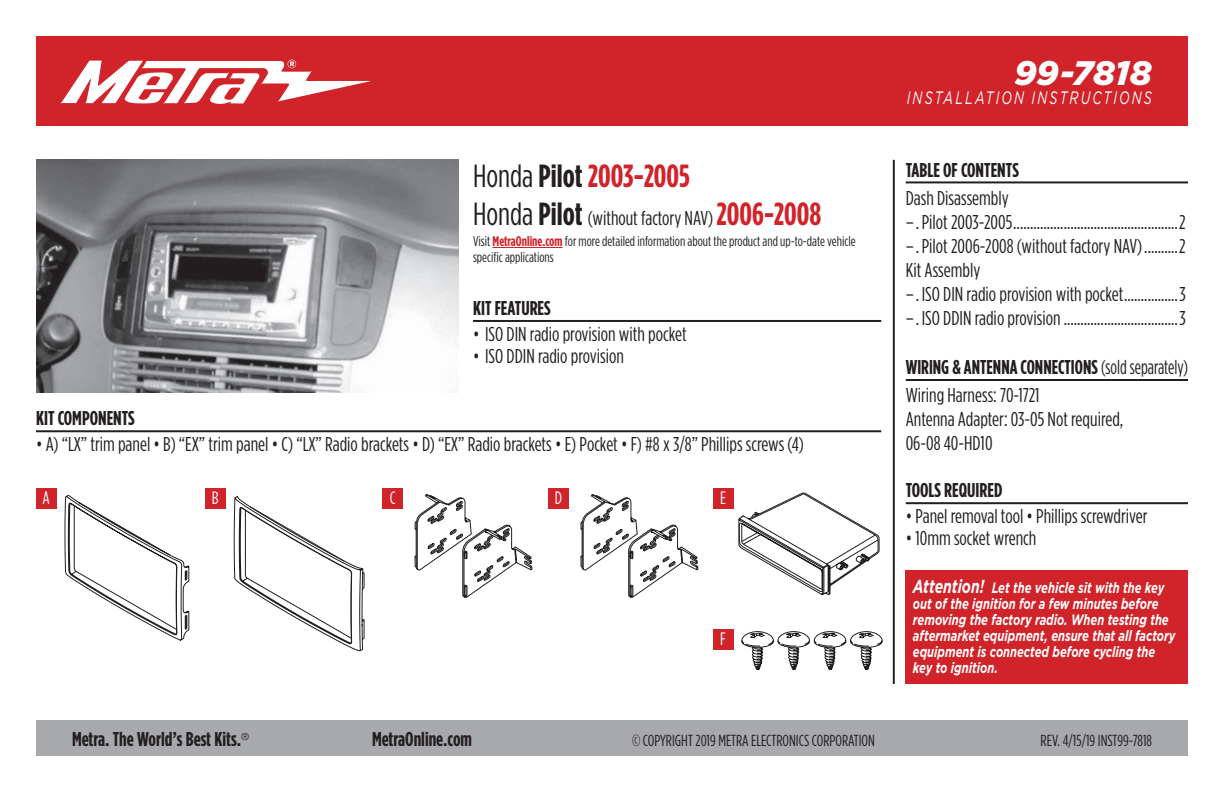
<style>
.page{position:relative;width:1224px;height:792px;background:#fff}
.page>*{position:absolute;margin:0;border:0;box-sizing:border-box;transform-origin:0 0}
.t1{font:italic 900 34px "Gotham";letter-spacing:-.01em;color:#fff}
.t2{font:700 32px "Gotham Condensed";color:#d1232a}
.t3{font:20px/24px "Gotham Condensed";color:#231f20}
.t4{font:700 20px "Gotham Condensed";color:#231f20}
.t5{font:20px/28px "Gotham Condensed";color:#231f20;scale:.9 1}
.t6{font:italic 18px "Gotham";letter-spacing:.165em;color:#fff;scale:.7 1}
.t7{font:18px "Gotham Condensed";color:#fff}
.t8{font:16px "Gotham Condensed";color:#231f20}
.t9{font:italic 700 15px/16px "Gotham";color:#fff;scale:.74 1}
.t10{font:14px/16px "Gotham Condensed";color:#231f20}
.s1{font-weight:400;color:#231f20}
.s2{color:#231f20}
.s3{font-size:32px}
.s4{font-weight:700;font-size:32px}
.s5{font-weight:700;font-size:32px;color:#d1232a}
.s6{font-weight:700;color:#d1232a}
.s7{font-weight:700}
.s8{font-size:18.8px}
</style>
<div class="page">
<div style="left:36px;top:720px;width:1152px;height:36px;background:#a8a9ad"></div>
<hr style="left:893px;top:160px;width:2px;height:524px;background:#231f20">
<img style="left:36px;top:160px;width:423px;height:232px">
<div style="left:36px;top:36px;width:1152px;height:90px;background:#d1232a"></div>
<svg style="left:60px;top:60px;width:311px;height:44px"></svg>
<div style="left:906px;top:570px;width:282px;height:114px;background:#d1232a"></div>
<hr style="left:473px;top:320px;width:408px;height:2px;background:#231f20">
<hr style="left:36px;top:430px;width:845px;height:2px;background:#231f20">
<hr style="left:906px;top:502px;width:282px;height:2px;background:#231f20">
<hr style="left:906px;top:379px;width:282px;height:2px;background:#231f20">
<hr style="left:906px;top:181px;width:282px;height:2px;background:#231f20">
<svg style="left:65px;top:495px;width:124px;height:145px"></svg>
<svg style="left:234px;top:496px;width:130px;height:155px"></svg>
<svg style="left:415px;top:494px;width:117px;height:104px"></svg>
<svg style="left:581px;top:494px;width:117px;height:104px"></svg>
<svg style="left:739px;top:493px;width:140px;height:102px"></svg>
<div style="left:36px;top:488px;width:21px;height:21px;background:#d1232a"></div>
<div style="left:205px;top:488px;width:21px;height:21px;background:#d1232a"></div>
<div style="left:383px;top:488px;width:20px;height:21px;background:#d1232a"></div>
<div style="left:548px;top:488px;width:21px;height:21px;background:#d1232a"></div>
<div style="left:713px;top:488px;width:20px;height:21px;background:#d1232a"></div>
<div style="left:713px;top:630px;width:20px;height:20px;background:#d1232a"></div>
<hr style="left:493px;top:247px;width:70px;height:1px;background:#d1232a">
<svg style="left:742px;top:631px;width:140px;height:39px"></svg>
<h1 class="t1" style="left:1014px;top:53px;width:139px">99-7818</h1>
<h2 class="t2" style="left:473px;top:158px;width:218px"><span class="s1">Honda</span> <span class="s2">Pilot</span> 2003-2005</h2>
<p class="t3" style="left:473px;top:206px;width:350px"><span class="s3">Honda</span> <span class="s4">Pilot</span> (without factory NAV) <span class="s5">2006-2008</span></p>
<p class="t10" style="left:473px;top:233px;width:384px">Visit <span class="s6">MetraOnline.com</span> for more detailed information about the product and up-to-date vehicle specific applications</p>
<p class="t4" style="left:473px;top:297px;width:79px">KIT FEATURES</p>
<p class="t3" style="left:473px;top:322px;width:215px">• ISO DIN radio provision with pocket</p>
<p class="t3" style="left:473px;top:344px;width:152px">• ISO DDIN radio provision</p>
<p class="t4" style="left:36px;top:407px;width:100px">KIT COMPONENTS</p>
<p class="t3" style="left:36px;top:432px;width:769px">• A) “LX” trim panel • B) “EX” trim panel • C) “LX” Radio brackets • D) “EX” Radio brackets • E) Pocket • F) #8 x 3/8” Phillips screws (4)</p>
<p class="t7" style="left:43px;top:488px;width:9px">A</p>
<p class="t7" style="left:212px;top:488px;width:8px">B</p>
<p class="t7" style="left:390px;top:488px;width:7px">C</p>
<p class="t7" style="left:555px;top:488px;width:9px">D</p>
<p class="t7" style="left:720px;top:488px;width:7px">E</p>
<p class="t7" style="left:720px;top:629px;width:7px">F</p>
<p class="t6" style="left:907px;top:88px;width:352px">INSTALLATION INSTRUCTIONS</p>
<p class="t4" style="left:906px;top:158px;width:115px">TABLE OF CONTENTS</p>
<p class="t3" style="left:906px;top:185px;width:281px">Dash Disassembly<br>–.Pilot 2003-2005.................................................2 –.Pilot 2006-2008 (without factory NAV)..........2<br>Kit Assembly<br>–. ISO DIN radio provision with pocket................3 –. ISO DDIN radio provision ..................................3</p>
<p class="t5" style="left:906px;top:353px;width:315px"><span class="s7">WIRING &amp; ANTENNA CONNECTIONS</span> (sold separately)<br>Wiring Harness: 70-1721</p>
<p class="t3" style="left:906px;top:407px;width:219px">Antenna Adapter: 03-05 Not required,<br>06-08 40-HD10</p>
<p class="t4" style="left:906px;top:479px;width:98px">TOOLS REQUIRED</p>
<p class="t3" style="left:906px;top:504px;width:243px">• Panel removal tool • Phillips screwdriver</p>
<p class="t3" style="left:906px;top:526px;width:132px">• 10mm socket wrench</p>
<p class="t9" style="left:913px;top:580px;width:356px"><span class="s8">Attention!</span> Let the vehicle sit with the key out of the ignition for a few minutes before removing the factory radio. When testing the aftermarket equipment, ensure that all factory equipment is connected before cycling the key to ignition.</p>
<p class="t4" style="left:72px;top:728px;width:179px">Metra. The World’s Best Kits.<sup>®</sup></p>
<p class="t4" style="left:372px;top:728px;width:102px">MetraOnline.com</p>
<p class="t8" style="left:632px;top:732px;width:244px">© COPYRIGHT 2019 METRA ELECTRONICS CORPORATION</p>
<p class="t8" style="left:1041px;top:732px;width:113px">REV. 4/15/19 INST99-7818</p>
</div>
